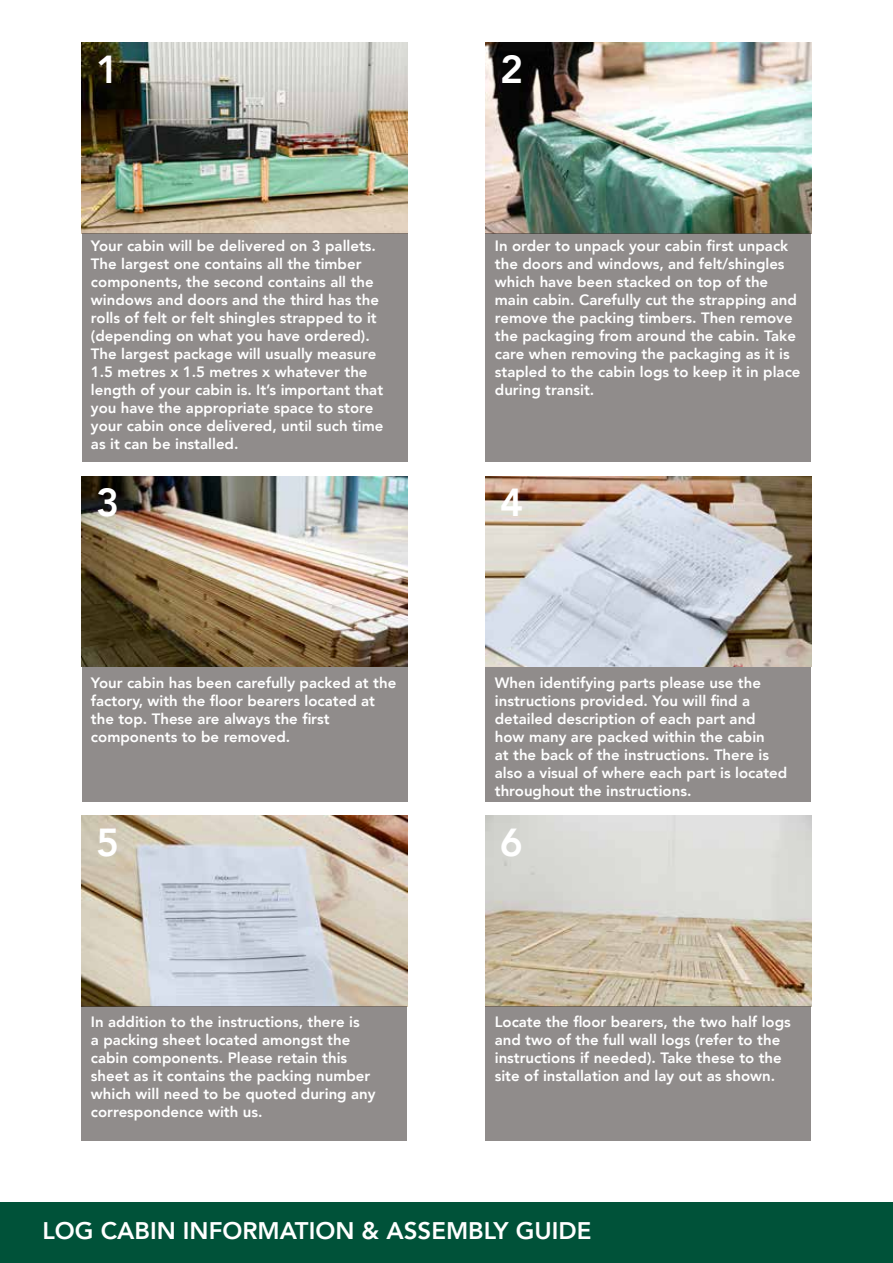
<style>
.page{position:relative;width:893px;height:1263px;background:#fff}
.page>*{position:absolute;margin:0;border:0;box-sizing:border-box;transform-origin:0 0}
.t1{font:800 39px "Avenir LT";color:#fff}
.t2{font:800 24px "Avenir LT";color:#fff}
.t3{font:800 15px/18px "Avenir LT";color:#fff}
</style>
<div class="page">
<div style="left:0;top:1203px;width:893px;height:60px;background:#005239"></div>
<img style="left:82px;top:43px;width:325px;height:190px">
<img style="left:82px;top:476px;width:325px;height:191px">
<img style="left:82px;top:816px;width:325px;height:190px">
<img style="left:486px;top:476px;width:325px;height:191px">
<img style="left:486px;top:816px;width:325px;height:190px">
<img style="left:486px;top:43px;width:325px;height:190px">
<div style="left:82px;top:233px;width:325px;height:229px;background:#908c8b"></div>
<div style="left:82px;top:667px;width:325px;height:134px;background:#908c8b"></div>
<div style="left:82px;top:1006px;width:325px;height:135px;background:#908c8b"></div>
<div style="left:486px;top:667px;width:325px;height:134px;background:#908c8b"></div>
<div style="left:486px;top:1006px;width:325px;height:135px;background:#908c8b"></div>
<div style="left:486px;top:233px;width:325px;height:229px;background:#908c8b"></div>
<h1 class="t1" style="left:96px;top:46px;width:25px">1</h1>
<p class="t3" style="left:91px;top:237px;width:294px">Your cabin will be delivered on 3 pallets.<br>The largest one contains all the timber components, the second contains all the windows and doors and the third has the rolls of felt or felt shingles strapped to it (depending on what you have ordered).<br>The largest package will usually measure 1.5 metres x 1.5 metres x whatever the length of your cabin is. It’s important that you have the appropriate space to store your cabin once delivered, until such time as it can be installed.</p>
<h1 class="t1" style="left:96px;top:480px;width:25px">3</h1>
<p class="t3" style="left:91px;top:673px;width:307px">Your cabin has been carefully packed at the factory, with the floor bearers located at the top. These are always the first components to be removed.</p>
<h1 class="t1" style="left:96px;top:819px;width:25px">5</h1>
<p class="t3" style="left:91px;top:1013px;width:286px">In addition to the instructions, there is<br>a packing sheet located amongst the cabin components. Please retain this sheet as it contains the packing number which will need to be quoted during any correspondence with us.</p>
<h1 class="t1" style="left:500px;top:46px;width:25px">2</h1>
<p class="t3" style="left:495px;top:237px;width:307px">In order to unpack your cabin first unpack the doors and windows, and felt/shingles which have been stacked on top of the main cabin. Carefully cut the strapping and remove the packing timbers. Then remove the packaging from around the cabin. Take care when removing the packaging as it is stapled to the cabin logs to keep it in place during transit.</p>
<h1 class="t1" style="left:500px;top:480px;width:25px">4</h1>
<p class="t3" style="left:495px;top:673px;width:294px">When identifying parts please use the instructions provided. You will find a detailed description of each part and how many are packed within the cabin<br>at the back of the instructions. There is also a visual of where each part is located throughout the instructions.</p>
<h1 class="t1" style="left:500px;top:819px;width:25px">6</h1>
<p class="t3" style="left:495px;top:1013px;width:298px">Locate the floor bearers, the two half logs and two of the full wall logs (refer to the instructions if needed). Take these to the site of installation and lay out as shown.</p>
<h2 class="t2" style="left:43px;top:1216px;width:550px">LOG CABIN INFORMATION &amp; ASSEMBLY GUIDE</h2>
</div>
